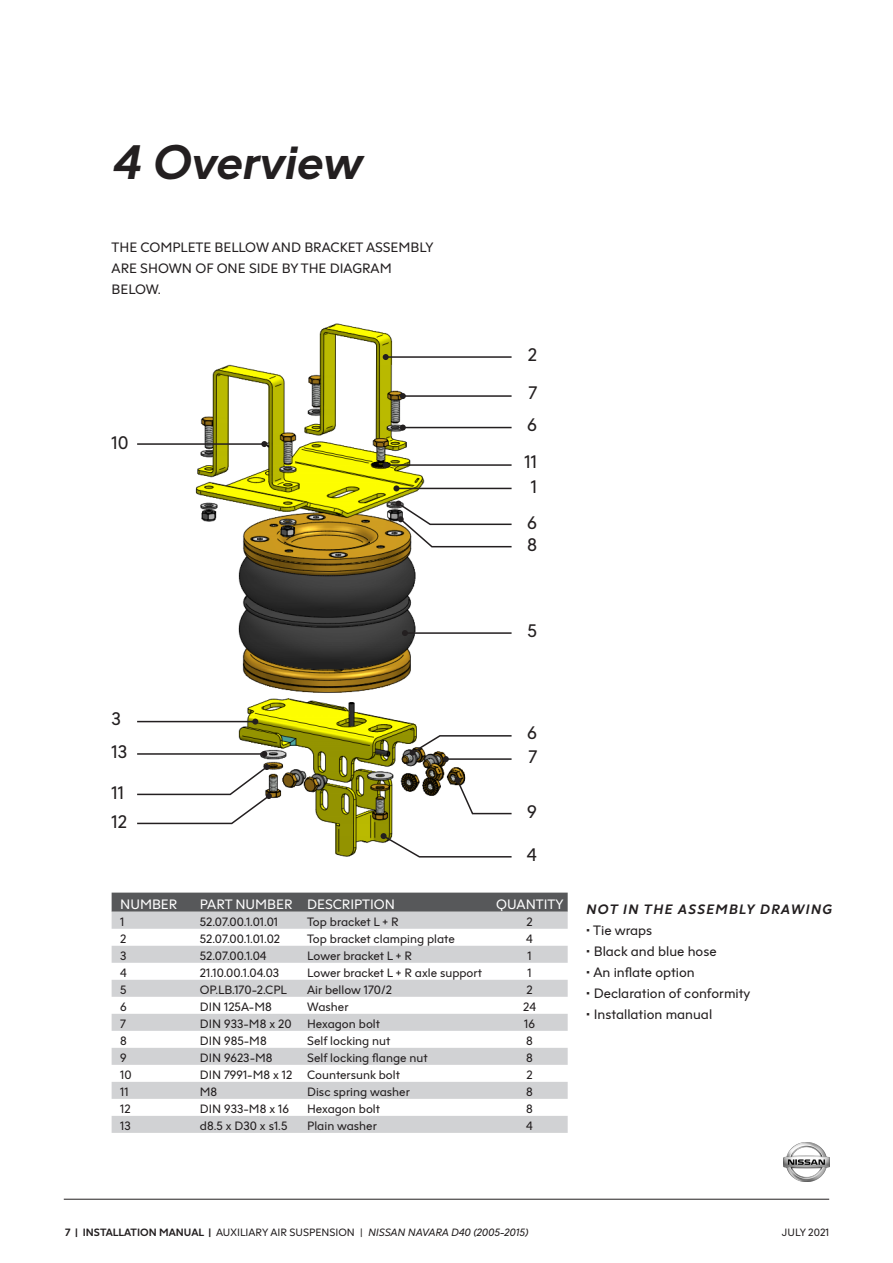
<style>
.page{position:relative;width:893px;height:1263px;background:#fff}
.page>*{position:absolute;margin:0;border:0;box-sizing:border-box;transform-origin:0 0}
.t1{font:italic 700 48px "Dunlop Sans";color:#231f20}
.t2{font:18px "Dunlop Sans";color:#231f20}
.Basistekst_-_9_pts{font:13.5px "Dunlop Sans";color:#231f20}
.INTRO_-_9pts_-_Regul{font:13.5px "Dunlop Sans";color:#231f20}
.t3{font:13.5px "Dunlop Sans";color:#fff}
.SUBKOP_-_9pts_-_Bold{font:italic 700 13.5px "Dunlop Sans";letter-spacing:.1em;color:#231f20}
.t4{font:12px "Dunlop Sans";color:#231f20}
.t5{font:italic 10.5px "Dunlop Sans";color:#231f20}
.t6{font:10.5px "Dunlop Sans";color:#231f20}
.s1{font-weight:700;font-style:normal}
.s2{font-style:normal}
</style>
<div class="page">
<img style="left:173px;top:323px;width:299px;height:534px">
<div style="left:112px;top:893px;width:456px;height:19px;background:#57585a"></div>
<svg style="left:112px;top:912px;width:456px;height:221px;fill:#d1d2d4"></svg>
<hr style="left:137px;top:443px;width:127px;height:2px;background:#231f20">
<svg style="left:261px;top:441px;width:6px;height:6px"></svg>
<hr style="left:137px;top:721px;width:118px;height:1px;background:#231f20">
<svg style="left:252px;top:719px;width:6px;height:6px"></svg>
<hr style="left:396px;top:488px;width:116px;height:1px;background:#231f20">
<svg style="left:393px;top:485px;width:6px;height:6px"></svg>
<hr style="left:403px;top:427px;width:109px;height:1px;background:#231f20">
<svg style="left:400px;top:425px;width:6px;height:6px"></svg>
<hr style="left:403px;top:395px;width:109px;height:2px;background:#231f20">
<svg style="left:400px;top:393px;width:6px;height:6px"></svg>
<hr style="left:386px;top:356px;width:126px;height:2px;background:#231f20">
<svg style="left:383px;top:354px;width:6px;height:6px"></svg>
<hr style="left:386px;top:464px;width:126px;height:2px;background:#231f20">
<svg style="left:383px;top:462px;width:6px;height:6px"></svg>
<hr style="left:137px;top:753px;width:127px;height:2px;background:#231f20">
<svg style="left:261px;top:751px;width:6px;height:6px"></svg>
<svg style="left:396px;top:501px;width:116px;height:47px"></svg>
<hr style="left:405px;top:632px;width:107px;height:2px;background:#231f20">
<svg style="left:402px;top:630px;width:6px;height:6px"></svg>
<svg style="left:137px;top:764px;width:135px;height:61px"></svg>
<svg style="left:381px;top:833px;width:131px;height:25px"></svg>
<svg style="left:454px;top:777px;width:58px;height:38px"></svg>
<svg style="left:409px;top:734px;width:103px;height:28px"></svg>
<hr style="left:64px;top:1199px;width:765px;height:1px;background:#231f20">
<img style="left:783px;top:1142px;width:46px;height:40px">
<p class="t1" style="left:112px;top:133px;width:251px">4 Overview</p>
<p class="INTRO_-_9pts_-_Regul" style="left:112px;top:239px;width:323px">THE COMPLETE BELLOW AND BRACKET ASSEMBLY</p>
<p class="INTRO_-_9pts_-_Regul" style="left:112px;top:260px;width:282px">ARE SHOWN OF ONE SIDE BY THE DIAGRAM</p>
<p class="INTRO_-_9pts_-_Regul" style="left:112px;top:281px;width:51px">BELOW.</p>
<p class="t2" style="left:112px;top:432px;width:19px">10</p>
<p class="t2" style="left:528px;top:344px;width:11px">2</p>
<p class="t2" style="left:528px;top:382px;width:10px">7</p>
<p class="t2" style="left:527px;top:414px;width:11px">6</p>
<p class="t2" style="left:524px;top:451px;width:14px">11</p>
<p class="t2" style="left:531px;top:476px;width:8px">1</p>
<p class="t2" style="left:527px;top:512px;width:11px">6</p>
<p class="t2" style="left:527px;top:534px;width:12px">8</p>
<p class="t2" style="left:527px;top:620px;width:11px">5</p>
<p class="t2" style="left:112px;top:708px;width:11px">3</p>
<p class="t2" style="left:112px;top:741px;width:17px">13</p>
<p class="t2" style="left:112px;top:782px;width:14px">11</p>
<p class="t2" style="left:112px;top:811px;width:17px">12</p>
<p class="t2" style="left:527px;top:722px;width:11px">6</p>
<p class="t2" style="left:528px;top:746px;width:10px">7</p>
<p class="t2" style="left:527px;top:801px;width:11px">9</p>
<p class="t2" style="left:527px;top:844px;width:12px">4</p>
<p class="t3" style="left:120px;top:896px;width:59px">NUMBER</p>
<p class="t3" style="left:200px;top:896px;width:94px">PART NUMBER</p>
<p class="t3" style="left:307px;top:896px;width:89px">DESCRIPTION</p>
<p class="t3" style="left:496px;top:896px;width:69px">QUANTITY</p>
<p class="t4" style="left:120px;top:915px;width:6px">1</p>
<p class="t4" style="left:200px;top:915px;width:80px">52.07.00.1.01.01</p>
<p class="t4" style="left:307px;top:915px;width:93px">Top bracket L + R</p>
<p class="t4" style="left:526px;top:915px;width:8px">2</p>
<p class="t4" style="left:120px;top:932px;width:8px">2</p>
<p class="t4" style="left:200px;top:932px;width:82px">52.07.00.1.01.02</p>
<p class="t4" style="left:307px;top:932px;width:149px">Top bracket clamping plate</p>
<p class="t4" style="left:526px;top:932px;width:8px">4</p>
<p class="t4" style="left:120px;top:949px;width:8px">3</p>
<p class="t4" style="left:200px;top:949px;width:68px">52.07.00.1.04</p>
<p class="t4" style="left:307px;top:949px;width:106px">Lower bracket L + R</p>
<p class="t4" style="left:527px;top:949px;width:6px">1</p>
<p class="t4" style="left:120px;top:966px;width:8px">4</p>
<p class="t4" style="left:200px;top:966px;width:81px">21.10.00.1.04.03</p>
<p class="t4" style="left:307px;top:966px;width:176px">Lower bracket L + R axle support</p>
<p class="t4" style="left:527px;top:966px;width:6px">1</p>
<p class="t4" style="left:120px;top:983px;width:8px">5</p>
<p class="t4" style="left:200px;top:983px;width:89px">OP.LB.170-2.CPL</p>
<p class="t4" style="left:307px;top:983px;width:86px">Air bellow 170/2</p>
<p class="t4" style="left:526px;top:983px;width:8px">2</p>
<p class="t4" style="left:120px;top:1000px;width:8px">6</p>
<p class="t4" style="left:200px;top:1000px;width:74px">DIN 125A-M8</p>
<p class="t4" style="left:307px;top:1000px;width:43px">Washer</p>
<p class="t4" style="left:523px;top:1000px;width:15px">24</p>
<p class="t4" style="left:120px;top:1017px;width:7px">7</p>
<p class="t4" style="left:200px;top:1017px;width:93px">DIN 933-M8 x 20</p>
<p class="t4" style="left:307px;top:1017px;width:74px">Hexagon bolt</p>
<p class="t4" style="left:524px;top:1017px;width:12px">16</p>
<p class="t4" style="left:120px;top:1034px;width:8px">8</p>
<p class="t4" style="left:200px;top:1034px;width:68px">DIN 985-M8</p>
<p class="t4" style="left:307px;top:1034px;width:85px">Self locking nut</p>
<p class="t4" style="left:526px;top:1034px;width:8px">8</p>
<p class="t4" style="left:120px;top:1051px;width:8px">9</p>
<p class="t4" style="left:200px;top:1051px;width:74px">DIN 9623-M8</p>
<p class="t4" style="left:307px;top:1051px;width:122px">Self locking flange nut</p>
<p class="t4" style="left:526px;top:1051px;width:8px">8</p>
<p class="t4" style="left:120px;top:1068px;width:13px">10</p>
<p class="t4" style="left:200px;top:1068px;width:94px">DIN 7991-M8 x 12</p>
<p class="t4" style="left:307px;top:1068px;width:94px">Countersunk bolt</p>
<p class="t4" style="left:526px;top:1068px;width:8px">2</p>
<p class="t4" style="left:120px;top:1085px;width:10px">11</p>
<p class="t4" style="left:200px;top:1085px;width:19px">M8</p>
<p class="t4" style="left:307px;top:1085px;width:104px">Disc spring washer</p>
<p class="t4" style="left:526px;top:1085px;width:8px">8</p>
<p class="t4" style="left:120px;top:1102px;width:12px">12</p>
<p class="t4" style="left:200px;top:1102px;width:91px">DIN 933-M8 x 16</p>
<p class="t4" style="left:307px;top:1102px;width:74px">Hexagon bolt</p>
<p class="t4" style="left:526px;top:1102px;width:8px">8</p>
<p class="t4" style="left:120px;top:1119px;width:12px">13</p>
<p class="t4" style="left:200px;top:1119px;width:89px">d8.5 x D30 x s1.5</p>
<p class="t4" style="left:307px;top:1119px;width:71px">Plain washer</p>
<p class="t4" style="left:526px;top:1119px;width:8px">4</p>
<p class="SUBKOP_-_9pts_-_Bold" style="left:586px;top:901px;width:247px">NOT IN THE ASSEMBLY DRAWING</p>
<p class="Basistekst_-_9_pts" style="left:586px;top:922px;width:68px">• Tie wraps</p>
<p class="Basistekst_-_9_pts" style="left:586px;top:943px;width:132px">• Black and blue hose</p>
<p class="Basistekst_-_9_pts" style="left:586px;top:964px;width:111px">• An inflate option</p>
<p class="Basistekst_-_9_pts" style="left:586px;top:985px;width:166px">• Declaration of conformity</p>
<p class="Basistekst_-_9_pts" style="left:586px;top:1006px;width:128px">• Installation manual</p>
<p class="t5" style="left:65px;top:1226px;width:464px"><span class="s1">7 | INSTALLATION MANUAL |</span> <span class="s2">AUXILIARY AIR SUSPENSION |</span> NISSAN NAVARA D40 (2005-2015)</p>
<p class="t6" style="left:782px;top:1226px;width:49px">JULY 2021</p>
</div>
